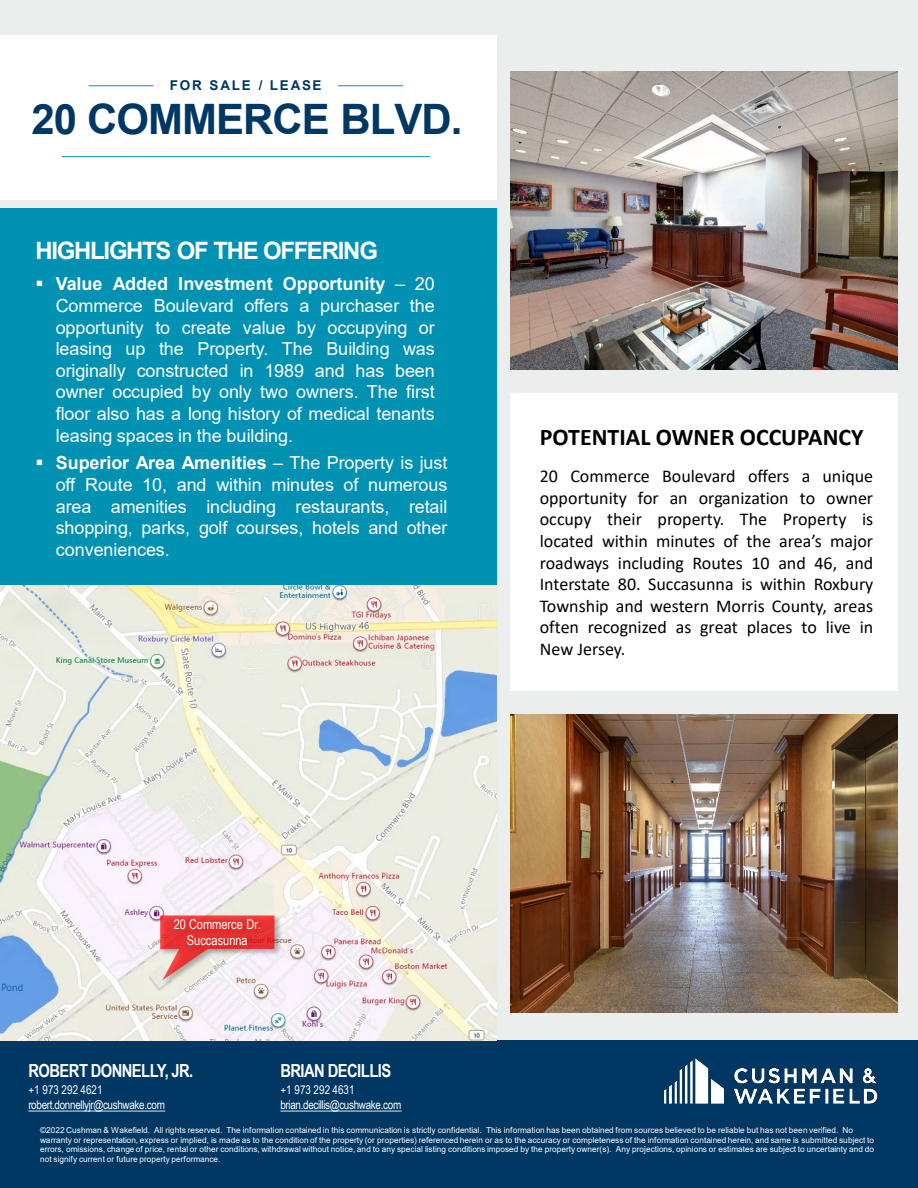
<style>
.page{position:relative;width:918px;height:1188px;background:#fff}
.page>*{position:absolute;margin:0;border:0;box-sizing:border-box;transform-origin:0 0}
.t1{font:700 42px "Arial";letter-spacing:-.02em;color:#003763}
.t2{font:700 24px "Arial";letter-spacing:-.055em;color:#fff}
.t3{font:700 24px "Calibri";color:#000}
.t4{font:18px/21.6px "Arial";letter-spacing:-.005em;color:#fff;text-align:justify}
.t5{font:18px/21.6px "Calibri";color:#000;text-align:justify}
.t6{font:700 18px "Arial Narrow";letter-spacing:-.03em;color:#fff}
.t7{font:13.5px "Arial Narrow";letter-spacing:-.005em;color:#fff}
.t8{font:700 13.5px "Arial";letter-spacing:.135em;color:#003763}
.t9{font:12px "Arial Narrow";letter-spacing:-.025em;color:#fff}
.t10{font:12px "Arial Narrow";letter-spacing:.005em;color:#fff}
.t11{font:8.25px/9.9px "Arial";letter-spacing:.005em;color:#fff}
.s1{font-weight:700}
</style>
<div class="page">
<div style="left:0;top:0;width:918px;height:1041px;background:#eceded"></div>
<div style="left:0;top:1041px;width:918px;height:147px;background:#003763"></div>
<svg style="left:28px;top:1111px;width:137px;height:1px"></svg>
<div style="left:0;top:36px;width:496px;height:164px;background:#fff"></div>
<hr style="left:338px;top:85px;width:65px;height:1px;background:#0091b3">
<hr style="left:89px;top:85px;width:64px;height:1px;background:#0091b3">
<hr style="left:62px;top:156px;width:368px;height:1px;background:#0091b3">
<div style="left:0;top:209px;width:496px;height:376px;background:#0091b3"></div>
<img style="left:0;top:586px;width:496px;height:455px">
<img style="left:144px;top:963px;width:35px;height:33px">
<img style="left:157px;top:912px;width:127px;height:78px">
<img style="left:163px;top:909px;width:116px;height:57px">
<svg style="left:160px;top:915px;width:114px;height:65px"></svg>
<div style="left:510px;top:393px;width:387px;height:298px;background:#fff"></div>
<img style="left:510px;top:72px;width:387px;height:298px">
<img style="left:510px;top:714px;width:387px;height:298px">
<svg style="left:280px;top:1111px;width:122px;height:1px"></svg>
<img style="left:636px;top:1040px;width:271px;height:64px">
<p class="t8" style="left:170px;top:76px;width:153px">FOR SALE / LEASE</p>
<h2 class="t1" style="left:31px;top:90px;width:433px">20 COMMERCE BLVD.</h2>
<p class="t2" style="left:35px;top:233px;width:344px">HIGHLIGHTS OF THE OFFERING</p>
<p class="t4" style="left:56px;top:273px;width:381px;text-indent:-20px">▪ <span class="s1">Value Added Investment Opportunity</span> – 20<br>Commerce Boulevard offers a purchaser the opportunity to create value by occupying or leasing up the Property. The Building was originally constructed in 1989 and has been owner occupied by only two owners. The first floor also has a long history of medical tenants leasing spaces in the building.</p>
<p class="t4" style="left:56px;top:452px;width:393px;text-indent:-20px">▪ <span class="s1">Superior Area Amenities</span> – The Property is just off Route 10, and within minutes of numerous area amenities including restaurants, retail shopping, parks, golf courses, hotels and other conveniences.</p>
<p class="t3" style="left:540px;top:420px;width:325px">POTENTIAL OWNER OCCUPANCY</p>
<p class="t5" style="left:540px;top:465px;width:335px">20 Commerce Boulevard offers a unique opportunity for an organization to owner occupy their property. The Property is located within minutes of the area’s major roadways including Routes 10 and 46, and Interstate 80. Succasunna is within Roxbury Township and western Morris County, areas often recognized as great places to live in New Jersey.</p>
<p class="t7" style="left:174px;top:914px;width:89px">20 Commerce Dr.</p>
<p class="t7" style="left:187px;top:931px;width:62px">Succasunna</p>
<p class="t6" style="left:28px;top:1057px;width:166px">ROBERT DONNELLY, JR.</p>
<p class="t10" style="left:28px;top:1081px;width:76px">+1 973 292 4621</p>
<p class="t9" style="left:28px;top:1096px;width:138px">robert.donnellyjr@cushwake.com</p>
<p class="t6" style="left:280px;top:1057px;width:112px">BRIAN DECILLIS</p>
<p class="t10" style="left:280px;top:1081px;width:76px">+1 973 292 4631</p>
<p class="t9" style="left:280px;top:1096px;width:123px">brian.decillis@cushwake.com</p>
<p class="t11" style="left:40px;top:1125px;width:836px">©2022 Cushman &amp; Wakefield. All rights reserved. The information contained in this communication is strictly confidential. This information has been obtained from sources believed to be reliable but has not been verified. No warranty or representation, express or implied, is made as to the condition of the property (or properties) referenced herein or as to the accuracy or completeness of the information contained herein, and same is submitted subject to errors, omissions, change of price, rental or other conditions, withdrawal without notice, and to any special listing conditions imposed by the property owner(s). Any projections, opinions or estimates are subject to uncertainty and do not signify current or future property performance.</p>
</div>
